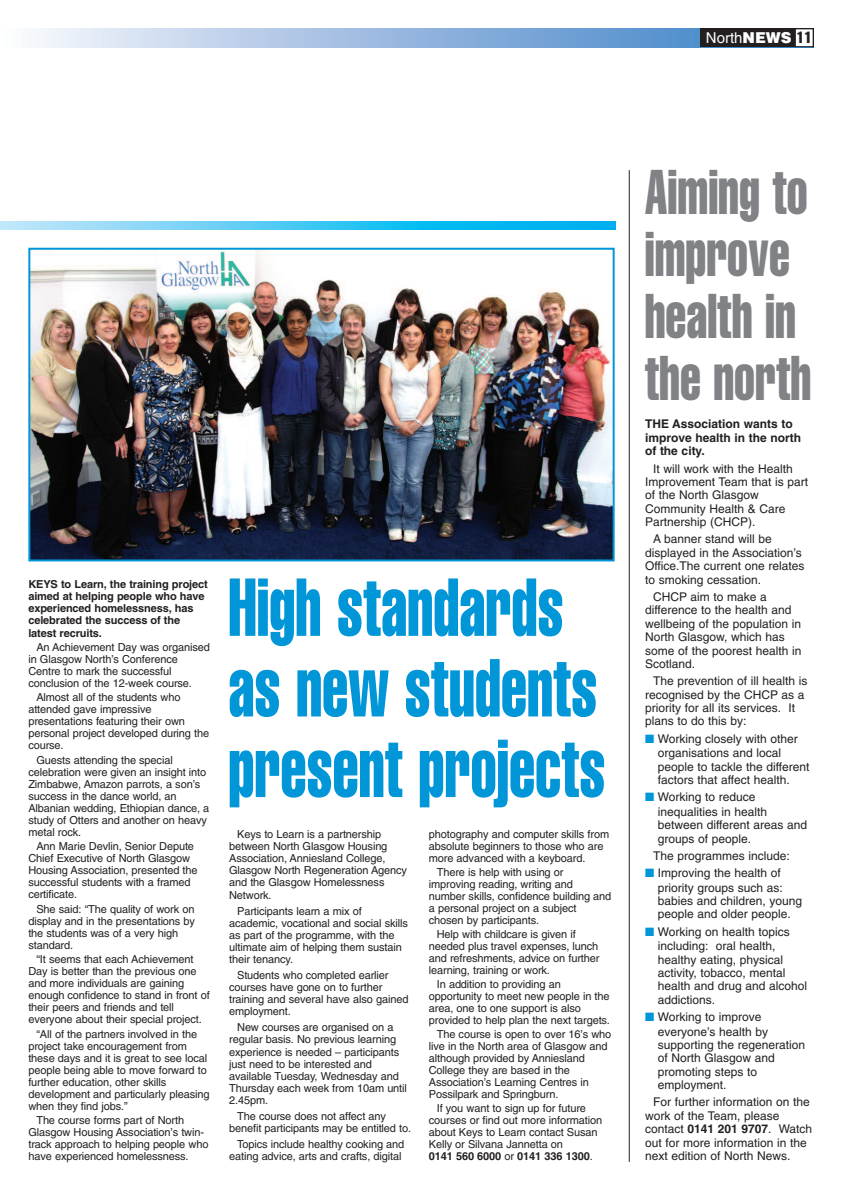
<style>
.page{position:relative;width:842px;height:1191px;background:#fff}
.page>*{position:absolute;margin:0;border:0;box-sizing:border-box;transform-origin:0 0}
.t1{font:extra-condensed 80.6px/80.6px "Helvetica";color:#0196d7;scale:.76 1}
.t2{font:extra-condensed 62px/62px "Helvetica";color:#808285;scale:.79 1}
.t3{font:15px "Helvetica";color:#fff}
.t4{font:12px/13.4px "Helvetica";color:#231f20}
.t5{font:700 12px/13.4px "Helvetica";color:#231f20}
.t6{font:11px/12px "Helvetica";letter-spacing:-.01em;color:#231f20}
.t7{font:700 11px/12px "Helvetica";letter-spacing:-.01em;color:#231f20}
.s1{font-weight:900}
.s2{font-stretch:extra-condensed;font-size:16px;color:#231f20}
.s3{font-weight:700}
.s4{color:#0196d7}
</style>
<div class="page">
<svg style="left:35px;top:28px;width:665px;height:19px;background:#9fbee2"></svg>
<div style="left:700px;top:28px;width:113px;height:19px;background:#231f20"></div>
<div style="left:795px;top:29px;width:18px;height:18px;background:#fff"></div>
<div style="left:795px;top:28px;width:19px;height:19px;border:1px solid #231f20"></div>
<svg style="left:0;top:222px;width:615px;height:7px;background:#49c8f3"></svg>
<img style="left:31px;top:251px;width:581px;height:307px">
<div style="left:28px;top:248px;width:587px;height:313px;border:2px solid #0196d7"></div>
<hr style="left:629px;top:170px;width:1px;height:991px;background:#231f20">
<p class="t3" style="left:706px;top:32px;width:107px">North<span class="s1">NEWS</span> <span class="s2">11</span></p>
<p class="t7" style="left:28px;top:579px;width:181px">KEYS to Learn, the training project aimed at helping people who have experienced homelessness, has celebrated the success of the latest recruits.</p>
<p class="t6" style="left:28px;top:642px;width:183px;text-indent:8px">An Achievement Day was organised in Glasgow North’s Conference<br>Centre to mark the successful conclusion of the 12-week course.</p>
<p class="t6" style="left:28px;top:692px;width:182px;text-indent:8px">Almost all of the students who attended gave impressive presentations featuring their own personal project developed during the course.</p>
<p class="t6" style="left:28px;top:755px;width:182px;text-indent:8px">Guests attending the special celebration were given an insight into<br>Zimbabwe, Amazon parrots, a son’s success in the dance world, an<br>Albanian wedding, Ethiopian dance, a study of Otters and another on heavy metal rock.</p>
<p class="t6" style="left:28px;top:841px;width:171px;text-indent:8px">Ann Marie Devlin, Senior Depute<br>Chief Executive of North Glasgow<br>Housing Association, presented the successful students with a framed certificate.</p>
<p class="t6" style="left:28px;top:904px;width:168px;text-indent:8px">She said: “The quality of work on display and in the presentations by the students was of a very high standard.</p>
<p class="t6" style="left:28px;top:954px;width:183px;text-indent:8px">“It seems that each Achievement Day is better than the previous one and more individuals are gaining enough confidence to stand in front of their peers and friends and tell everyone about their special project.</p>
<p class="t6" style="left:28px;top:1029px;width:183px;text-indent:8px">“All of the partners involved in the project take encouragement from these days and it is great to see local people being able to move forward to further education, other skills development and particularly pleasing when they find jobs.”</p>
<p class="t6" style="left:28px;top:1115px;width:182px;text-indent:8px">The course forms part of North Glasgow Housing Association’s twin&shy;track approach to helping people who have experienced homelessness.</p>
<p class="t1" style="left:228px;top:572px;width:498px">High standards as new students present projects</p>
<p class="t6" style="left:229px;top:829px;width:179px;text-indent:8px">Keys to Learn is a partnership between North Glasgow Housing<br>Association, Anniesland College,<br>Glasgow North Regeneration Agency and the Glasgow Homelessness<br>Network.</p>
<p class="t6" style="left:229px;top:905px;width:180px;text-indent:8px">Participants learn a mix of academic, vocational and social skills as part of the programme, with the ultimate aim of helping them sustain their tenancy.</p>
<p class="t6" style="left:229px;top:970px;width:181px;text-indent:8px">Students who completed earlier courses have gone on to further training and several have also gained employment.</p>
<p class="t6" style="left:229px;top:1022px;width:179px;text-indent:8px">New courses are organised on a regular basis. No previous learning experience is needed – participants just need to be interested and available Tuesday, Wednesday and<br>Thursday each week from 10am until<br>2.45pm.</p>
<p class="t6" style="left:229px;top:1111px;width:183px;text-indent:8px">The course does not affect any benefit participants may be entitled to.</p>
<p class="t6" style="left:229px;top:1139px;width:177px;text-align:right">Topics include healthy cooking and eating advice, arts and crafts, digital</p>
<p class="t6" style="left:429px;top:829px;width:182px">photography and computer skills from absolute beginners to those who are more advanced with a keyboard.</p>
<p class="t6" style="left:429px;top:867px;width:184px;text-indent:8px">There is help with using or improving reading, writing and number skills, confidence building and a personal project on a subject chosen by participants.</p>
<p class="t6" style="left:429px;top:929px;width:172px;text-indent:8px">Help with childcare is given if needed plus travel expenses, lunch and refreshments, advice on further learning, training or work.</p>
<p class="t6" style="left:429px;top:979px;width:183px;text-indent:8px">In addition to providing an opportunity to meet new people in the area, one to one support is also provided to help plan the next targets.</p>
<p class="t6" style="left:429px;top:1029px;width:184px;text-indent:8px">The course is open to over 16’s who live in the North area of Glasgow and although provided by Anniesland<br>College they are based in the<br>Association’s Learning Centres in<br>Possilpark and Springburn.</p>
<p class="t6" style="left:429px;top:1103px;width:175px;text-indent:8px">If you want to sign up for future courses or find out more information about Keys to Learn contact Susan<br>Kelly or Silvana Jannetta on<br><span class="s3">0141 560 6000</span> or <span class="s3">0141 336 1300</span>.</p>
<p class="t2" style="left:645px;top:165px;width:212px">Aiming to improve health in the north</p>
<p class="t5" style="left:645px;top:419px;width:157px">THE Association wants to improve health in the north of the city.</p>
<p class="t4" style="left:645px;top:463px;width:165px;text-indent:8px">It will work with the Health<br>Improvement Team that is part of the North Glasgow<br>Community Health &amp; Care<br>Partnership (CHCP).</p>
<p class="t4" style="left:645px;top:534px;width:161px;text-indent:8px">A banner stand will be displayed in the Association’s<br>Office.The current one relates to smoking cessation.</p>
<p class="t4" style="left:645px;top:591px;width:158px;text-indent:8px">CHCP aim to make a difference to the health and wellbeing of the population in<br>North Glasgow, which has some of the poorest health in<br>Scotland.</p>
<p class="t4" style="left:645px;top:675px;width:164px;text-indent:8px">The prevention of ill health is recognised by the CHCP as a priority for all its services. It plans to do this by:</p>
<p class="t4" style="left:658px;top:733px;width:153px;line-height:13.7px;text-indent:-13px"><span class="s4">■</span> Working closely with other organisations and local people to tackle the different factors that affect health.</p>
<p class="t4" style="left:658px;top:791px;width:151px;line-height:13.7px;text-indent:-13px"><span class="s4">■</span> Working to reduce inequalities in health between different areas and groups of people.</p>
<p class="t4" style="left:653px;top:850px;width:138px">The programmes include:</p>
<p class="t4" style="left:658px;top:867px;width:146px;line-height:13.7px;text-indent:-13px"><span class="s4">■</span> Improving the health of priority groups such as: babies and children, young people and older people.</p>
<p class="t4" style="left:658px;top:926px;width:151px;text-indent:-13px"><span class="s4">■</span> Working on health topics including: oral health, healthy eating, physical activity, tobacco, mental health and drug and alcohol addictions.</p>
<p class="t4" style="left:658px;top:1011px;width:149px;text-indent:-13px"><span class="s4">■</span> Working to improve everyone’s health by supporting the regeneration of North Glasgow and promoting steps to employment.</p>
<p class="t4" style="left:645px;top:1096px;width:169px;text-indent:8px">For further information on the work of the Team, please contact <span class="s3">0141 201 9707</span>. Watch out for more information in the next edition of North News.</p>
</div>
